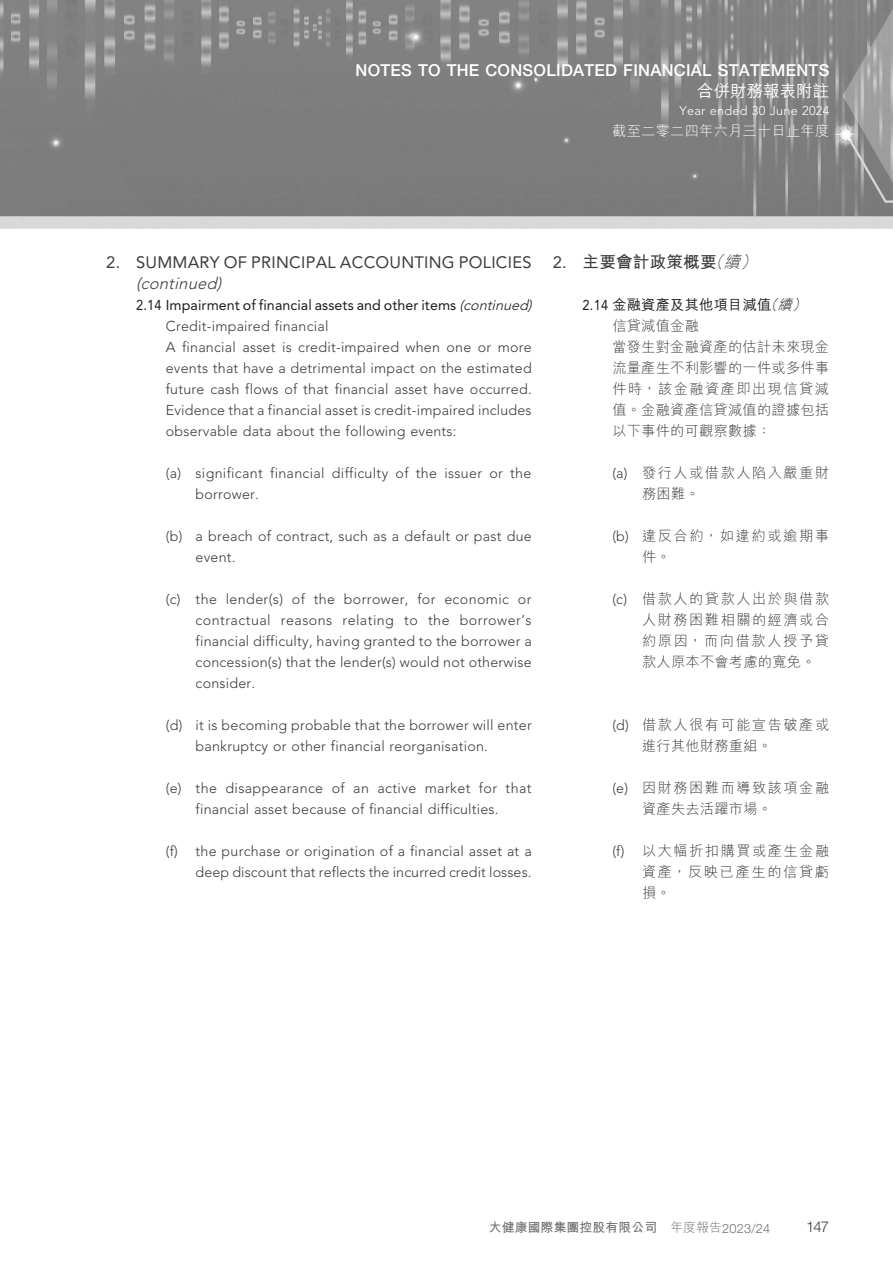
<style>
.page{position:relative;width:893px;height:1263px;background:#fff}
.page>*{position:absolute;margin:0;border:0;box-sizing:border-box;transform-origin:0 0}
.t1{font:500 16.5px "Helvetica Neue LT Pro";letter-spacing:.015em;color:#fff}
.t2{font:16.5px "Avenir LT Pro";letter-spacing:.015em;color:#3c3c3b}
.t3{font:700 16.5px "M Hei HK";letter-spacing:.015em;color:#3c3c3b}
.t4{font:italic 300 16.5px "Avenir LT Pro";color:#3c3c3b}
.t5{font:500 16.5px "M Hei HK";color:#fff}
.t6{font:300 15px "Helvetica Neue LT Pro";color:#3c3c3b}
.t7{font:300 14.25px/21px "Avenir LT Pro";letter-spacing:.015em;color:#3c3c3b}
.t8{font:300 14.25px/21px "M Hei HK";letter-spacing:.105em;color:#3c3c3b}
.t9{font:300 14.25px/21px "M Hei HK";letter-spacing:.015em;color:#3c3c3b}
.t10{font:300 14.25px "M Hei HK";letter-spacing:.015em;color:#fff}
.t11{font:700 12.75px "M Hei HK";letter-spacing:.015em;color:#6f6f6f}
.t12{font:300 12.75px "Avenir LT Pro";letter-spacing:.015em;color:#fff}
.s1{font-weight:400;color:#1c1c1b}
.s2{font-style:italic;color:#1c1c1b}
.s3{font-family:"Avenir LT Pro";font-weight:400}
.s4{font-weight:300;font-style:italic}
.s5{font-family:"Avenir LT Pro";font-weight:400;color:#1c1c1b}
.s6{font-weight:500;color:#1c1c1b}
.s7{font-family:"Avenir LT Pro"}
.s8{font-weight:300}
.s9{font-family:"Helvetica Neue LT Pro";font-weight:300}
</style>
<div class="page">
<img style="left:0;top:0;width:893px;height:229px">
<p class="t1" style="left:356px;top:60px;width:475px">NOTES TO THE CONSOLIDATED FINANCIAL STATEMENTS</p>
<p class="t5" style="left:697px;top:79px;width:133px">合併財務報表附註</p>
<p class="t12" style="left:680px;top:103px;width:151px">Year ended 30 June 2024</p>
<p class="t10" style="left:612px;top:121px;width:218px">截至二零二四年六月三十日止年度</p>
<p class="t2" style="left:106px;top:252px;width:427px">2. SUMMARY OF PRINCIPAL ACCOUNTING POLICIES</p>
<p class="t4" style="left:136px;top:273px;width:91px">(continued)</p>
<p class="t7" style="left:166px;top:294px;width:371px;text-indent:-30px"><span class="s1">2.14 Impairment of financial assets and other items</span> <span class="s2">(continued)<br></span>Credit-impaired financial<br>A financial asset is credit-impaired when one or more events that have a detrimental impact on the estimated future cash flows of that financial asset have occurred.<br>Evidence that a financial asset is credit-impaired includes observable data about the following events:</p>
<p class="t7" style="left:196px;top:462px;width:337px;text-indent:-30px">(a) significant financial difficulty of the issuer or the borrower.</p>
<p class="t7" style="left:196px;top:525px;width:338px;text-indent:-30px">(b) a breach of contract, such as a default or past due event.</p>
<p class="t7" style="left:196px;top:588px;width:338px;text-align:justify;text-indent:-30px">(c) the lender(s) of the borrower, for economic or contractual reasons relating to the borrower’s financial difficulty, having granted to the borrower a concession(s) that the lender(s) would not otherwise consider.</p>
<p class="t7" style="left:196px;top:714px;width:338px;text-indent:-30px">(d) it is becoming probable that the borrower will enter bankruptcy or other financial reorganisation.</p>
<p class="t7" style="left:166px;top:777px;width:367px;text-align:center">(e) the disappearance of an active market for that financial asset because of financial difficulties.</p>
<p class="t7" style="left:166px;top:840px;width:367px;text-align:right">(f) the purchase or origination of a financial asset at a deep discount that reflects the incurred credit losses.</p>
<p class="t3" style="left:553px;top:250px;width:211px"><span class="s3">2.</span> 主要會計政策概要<span class="s4">（續）</span></p>
<p class="t9" style="left:612px;top:293px;width:218px;text-indent:-30px"><span class="s5">2.14</span> <span class="s6">金融資產及其他項目減值</span><span class="s2">（續）<br></span>信貸減值金融<br>當發生對金融資產的估計未來現金流量產生不利影響的一件或多件事件時，該金融資產即出現信貸減值。金融資產信貸減值的證據包括以下事件的可觀察數據：</p>
<p class="t8" style="left:642px;top:461px;width:189px;text-indent:-30px"><span class="s7">(a)</span> 發行人或借款人陷入嚴重財務困難。</p>
<p class="t8" style="left:642px;top:524px;width:189px;text-indent:-30px"><span class="s7">(b)</span> 違反合約，如違約或逾期事件。</p>
<p class="t8" style="left:642px;top:587px;width:189px;text-align:justify;text-indent:-30px"><span class="s7">(c)</span> 借款人的貸款人出於與借款人財務困難相關的經濟或合約原因，而向借款人授予貸款人原本不會考慮的寬免。</p>
<p class="t8" style="left:642px;top:713px;width:189px;text-indent:-30px"><span class="s7">(d)</span> 借款人很有可能宣告破產或進行其他財務重組。</p>
<p class="t8" style="left:642px;top:776px;width:189px;text-indent:-30px"><span class="s7">(e)</span> 因財務困難而導致該項金融資產失去活躍市場。</p>
<p class="t8" style="left:642px;top:839px;width:189px;text-align:justify;text-indent:-30px"><span class="s7">(f)</span> 以大幅折扣購買或產生金融資產，反映已產生的信貸虧損。</p>
<p class="t11" style="left:489px;top:1218px;width:283px">大健康國際集團控股有限公司 <span class="s8">年度報告</span><span class="s9">2023/24</span></p>
<p class="t6" style="left:806px;top:1217px;width:25px">147</p>
</div>
